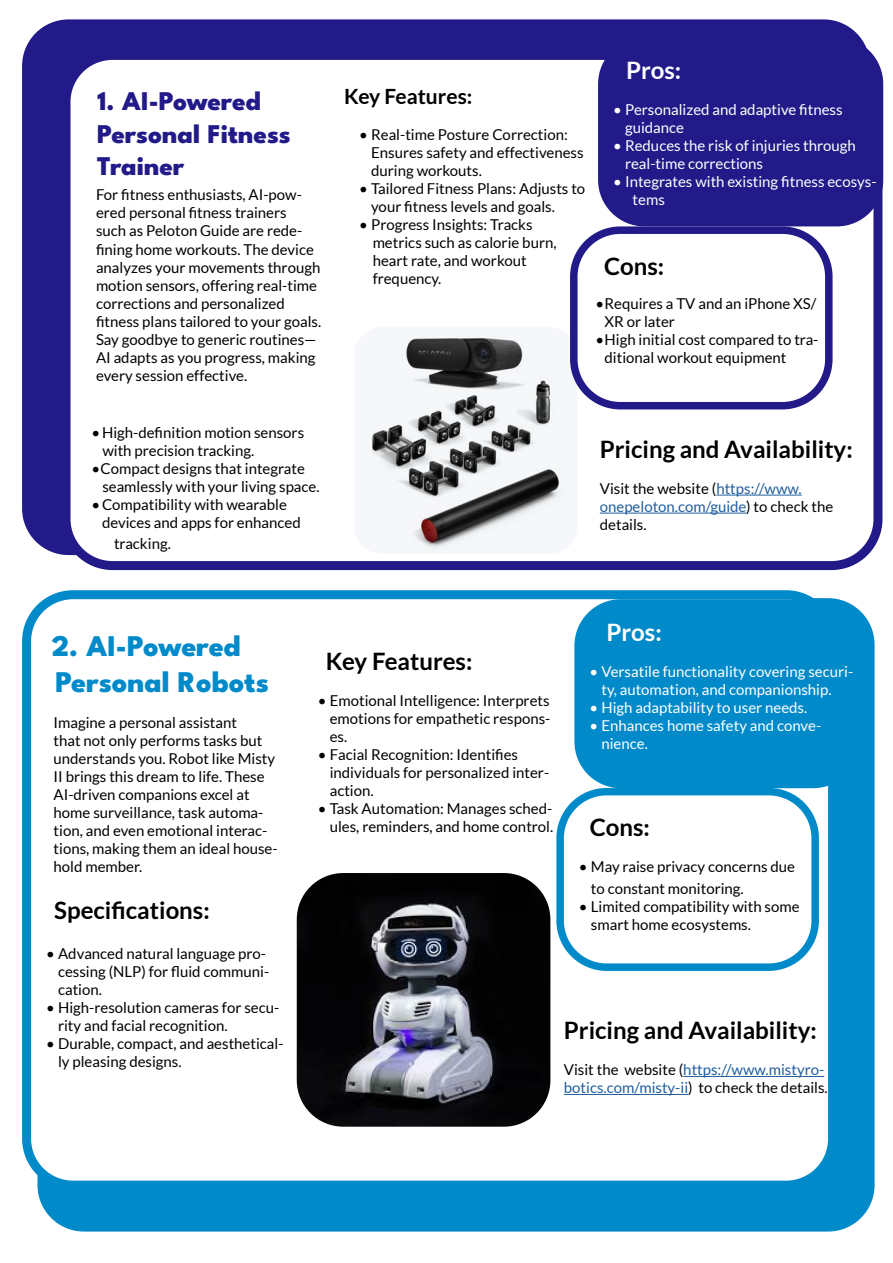
<style>
.page{position:relative;width:893px;height:1263px;background:#fff}
.page>*{position:absolute;margin:0;border:0;box-sizing:border-box;transform-origin:0 0}
.t1{font:800 30px/36px "League Spartan";color:#008ac9}
.t2{font:800 27px/32.4px "League Spartan";color:#221a89}
.t3{font:700 24px "Lato";color:#000}
.t4{font:700 24px "Lato";color:#fff}
.t5{font:700 21px "Lato";color:#000}
.t6{font:15px/18px "Lato";color:#000}
.t7{font:15px/18px "Lato";color:#fff}
.t8{font:15px/18px "Lato";color:#215e9e}
.s1{color:#215e9e}
.s2{color:#000}
</style>
<div class="page">
<div style="left:22px;top:19px;width:848px;height:536px;background:#221a89;border-radius:46px"></div>
<div style="left:66px;top:55px;width:812px;height:511px;background:#fff;border-radius:46px"></div>
<div style="left:62px;top:51px;width:820px;height:519px;border:9px solid #221a89;border-radius:46px"></div>
<div style="left:38px;top:598px;width:836px;height:633px;background:#008ac9;border-radius:46px"></div>
<div style="left:27px;top:595px;width:806px;height:590px;background:#fff;border-radius:46px"></div>
<div style="left:22px;top:590px;width:815px;height:600px;border:9px solid #008ac9;border-radius:46px"></div>
<div style="left:598px;top:37px;width:285px;height:189px;background:#221a89;border-radius:46px"></div>
<div style="left:574px;top:599px;width:286px;height:189px;background:#008ac9;border-radius:46px"></div>
<hr style="left:716px;top:495px;width:86px;height:1px;background:#215e9e">
<hr style="left:600px;top:513px;width:146px;height:1px;background:#215e9e">
<img style="left:366px;top:336px;width:201px;height:217px">
<div style="left:570px;top:226px;width:262px;height:183px;border:8px solid #221a89;border-radius:46px"></div>
<div style="left:556px;top:788px;width:263px;height:183px;border:8px solid #008ac9;border-radius:46px"></div>
<img style="left:297px;top:873px;width:253px;height:254px">
<hr style="left:683px;top:1076px;width:141px;height:1px;background:#215e9e">
<hr style="left:564px;top:1094px;width:124px;height:1px;background:#215e9e">
<h2 class="t2" style="left:97px;top:83px;width:195px">1. AI-Powered<br>Personal Fitness<br>Trainer</h2>
<p class="t6" style="left:96px;top:186px;width:227px">For fitness enthusiasts, AI-pow&shy;ered personal fitness trainers<br>such as Peloton Guide are rede&shy;fining home workouts. The device analyzes your movements through motion sensors, offering real-time corrections and personalized fitness plans tailored to your goals.<br>Say goodbye to generic routines—<br>AI adapts as you progress, making every session effective.</p>
<p class="t6" style="left:102px;top:423px;width:203px;text-indent:-11px">•High-definition motion sensors with precision tracking.</p>
<p class="t6" style="left:102px;top:459px;width:219px;text-indent:-11px">•Compact designs that integrate seamlessly with your living space.</p>
<p class="t6" style="left:102px;top:495px;width:200px;text-indent:-10px">•Compatibility with wearable devices and apps for enhanced</p>
<p class="t6" style="left:114px;top:535px;width:58px">tracking.</p>
<h3 class="t5" style="left:344px;top:85px;width:130px">Key Features:</h3>
<p class="t6" style="left:371px;top:126px;width:214px;text-indent:-12px">• Real-time Posture Correction:<br>Ensures safety and effectiveness during workouts.</p>
<p class="t6" style="left:371px;top:180px;width:216px;text-indent:-12px">• Tailored Fitness Plans: Adjusts to your fitness levels and goals.</p>
<p class="t6" style="left:373px;top:216px;width:185px;text-indent:-14px">• Progress Insights: Tracks metrics such as calorie burn, heart rate, and workout frequency.</p>
<h3 class="t4" style="left:626px;top:57px;width:57px">Pros:</h3>
<p class="t7" style="left:625px;top:101px;width:219px;text-indent:-12px">• Personalized and adaptive fitness guidance</p>
<p class="t7" style="left:625px;top:137px;width:232px;text-indent:-12px">• Reduces the risk of injuries through real-time corrections</p>
<p class="t7" style="left:633px;top:173px;width:245px;text-indent:-20px">• Integrates with existing fitness ecosys&shy;tems</p>
<h3 class="t3" style="left:604px;top:252px;width:62px">Cons:</h3>
<p class="t6" style="left:604px;top:294px;width:213px;text-indent:-9px">•Requires a TV and an iPhone XS/<br>XR or later</p>
<p class="t6" style="left:604px;top:330px;width:215px;text-indent:-9px">•High initial cost compared to tra&shy;ditional workout equipment</p>
<h3 class="t3" style="left:600px;top:435px;width:254px">Pricing and Availability:</h3>
<p class="t6" style="left:600px;top:479px;width:235px">Visit the website (<span class="s1">https://www. onepeloton.com/guide</span>) to check the details.</p>
<h1 class="t1" style="left:52px;top:626px;width:219px">2. AI-Powered<br>Personal Robots</h1>
<p class="t6" style="left:54px;top:714px;width:226px">Imagine a personal assistant<br>that not only performs tasks but understands you. Robot like Misty<br>II brings this dream to life. These<br>AI-driven companions excel at home surveillance, task automa&shy;tion, and even emotional interac&shy;tions, making them an ideal house&shy;hold member.</p>
<h3 class="t3" style="left:54px;top:896px;width:157px">Specifications:</h3>
<p class="t6" style="left:58px;top:944px;width:213px;text-indent:-12px">• Advanced natural language pro&shy;cessing (NLP) for fluid communi&shy;cation.</p>
<p class="t6" style="left:58px;top:998px;width:223px;text-indent:-12px">• High-resolution cameras for secu&shy;rity and facial recognition.</p>
<p class="t6" style="left:58px;top:1034px;width:227px;text-indent:-12px">• Durable, compact, and aesthetical&shy;ly pleasing designs.</p>
<h3 class="t3" style="left:326px;top:648px;width:148px">Key Features:</h3>
<p class="t6" style="left:330px;top:692px;width:222px;text-align:justify;text-indent:-12px">• Emotional Intelligence: Interprets emotions for empathetic respons&shy;es.</p>
<p class="t6" style="left:330px;top:746px;width:221px;text-indent:-12px">• Facial Recognition: Identifies individuals for personalized inter&shy;action.</p>
<p class="t6" style="left:318px;top:800px;width:237px;text-align:right">• Task Automation: Manages sched&shy;ules, reminders, and home control.</p>
<h3 class="t4" style="left:606px;top:619px;width:57px">Pros:</h3>
<p class="t7" style="left:601px;top:662px;width:253px;text-indent:-12px">• Versatile functionality covering securi&shy;ty, automation, and companionship.</p>
<p class="t7" style="left:589px;top:698px;width:219px">• High adaptability to user needs.</p>
<p class="t7" style="left:601px;top:716px;width:221px;text-indent:-12px">• Enhances home safety and conve&shy;nience.</p>
<h3 class="t3" style="left:590px;top:814px;width:62px">Cons:</h3>
<p class="t6" style="left:591px;top:856px;width:206px;line-height:21.6px;text-indent:-12px">• May raise privacy concerns due to constant monitoring.</p>
<p class="t6" style="left:591px;top:897px;width:210px;text-indent:-12px">• Limited compatibility with some smart home ecosystems.</p>
<h3 class="t3" style="left:564px;top:1017px;width:254px">Pricing and Availability:</h3>
<p class="t8" style="left:564px;top:1061px;width:265px"><span class="s2">Visit the website (</span>https://www.mistyro&shy;botics.com/misty-ii<span class="s2">) to check the details.</span></p>
</div>
